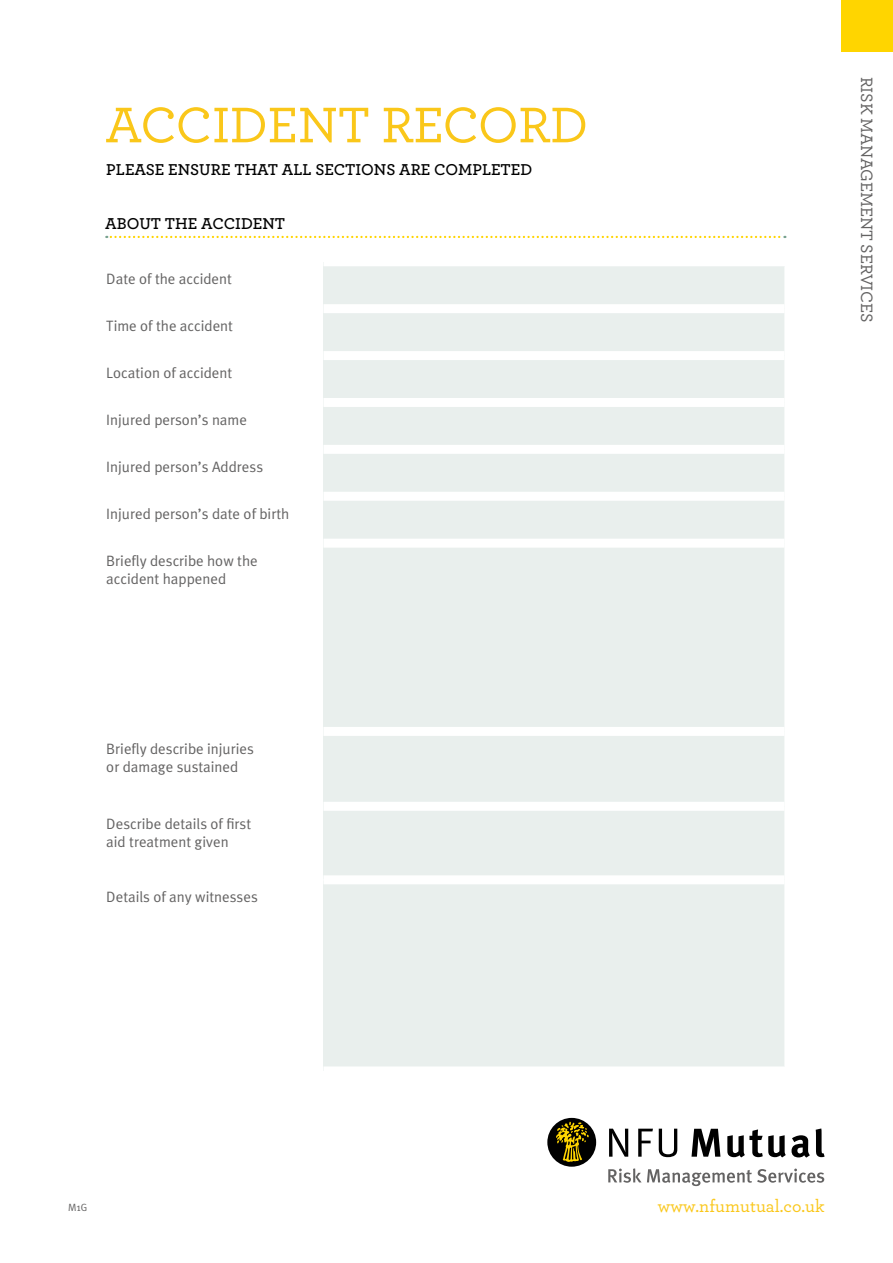
<style>
.page{position:relative;width:893px;height:1263px;background:#fff}
.page>*{position:absolute;margin:0;border:0;box-sizing:border-box;transform-origin:0 0}
.t1{font:500 52.5px "Archer";letter-spacing:-.01em;color:#fac71a}
.t2{font:500 18px "Archer";color:#fac71a}
.t3{font:500 17.25px "Archer";letter-spacing:-.01em;color:#646363}
.t4{font:600 16.5px "Archer";color:#000}
.t5{font:15px/18px "Meta Plus Normal";color:#646363}
.t6{font:10.5px "Meta Plus Normal";color:#646363}
</style>
<div class="page">
<div style="left:547px;top:1118px;width:49px;height:49px;background:#000;border-radius:50%"></div>
<svg style="left:609px;top:1129px;width:19px;height:28px"></svg>
<svg style="left:638px;top:1129px;width:15px;height:28px"></svg>
<svg style="left:659px;top:1129px;width:18px;height:28px"></svg>
<svg style="left:691px;top:1129px;width:29px;height:28px"></svg>
<svg style="left:727px;top:1129px;width:83px;height:28px"></svg>
<svg style="left:816px;top:1128px;width:9px;height:29px"></svg>
<svg style="left:556px;top:1121px;width:33px;height:41px"></svg>
<svg style="left:608px;top:1168px;width:216px;height:18px"></svg>
<div style="left:842px;top:0;width:51px;height:51px;background:#ffd500"></div>
<div style="left:323px;top:262px;width:462px;height:47px;background:#e9efed"></div>
<div style="left:323px;top:309px;width:462px;height:47px;background:#e9efed"></div>
<div style="left:323px;top:356px;width:462px;height:46px;background:#e9efed"></div>
<div style="left:323px;top:402px;width:462px;height:47px;background:#e9efed"></div>
<div style="left:323px;top:449px;width:462px;height:47px;background:#e9efed"></div>
<div style="left:323px;top:496px;width:462px;height:47px;background:#e9efed"></div>
<div style="left:323px;top:543px;width:462px;height:188px;background:#e9efed"></div>
<div style="left:323px;top:731px;width:462px;height:75px;background:#e9efed"></div>
<div style="left:323px;top:806px;width:462px;height:74px;background:#e9efed"></div>
<div style="left:323px;top:880px;width:462px;height:191px;background:#e9efed"></div>
<hr style="left:784px;top:266px;width:2px;height:43px;background:#fff">
<hr style="left:784px;top:309px;width:2px;height:47px;background:#fff">
<hr style="left:784px;top:356px;width:2px;height:46px;background:#fff">
<hr style="left:784px;top:402px;width:2px;height:47px;background:#fff">
<hr style="left:784px;top:449px;width:2px;height:47px;background:#fff">
<hr style="left:784px;top:496px;width:2px;height:47px;background:#fff">
<hr style="left:784px;top:543px;width:2px;height:188px;background:#fff">
<hr style="left:784px;top:731px;width:2px;height:75px;background:#fff">
<hr style="left:784px;top:806px;width:2px;height:74px;background:#fff">
<hr style="left:784px;top:880px;width:2px;height:186px;background:#fff">
<div style="left:323px;top:257px;width:463px;height:9px;background:#fff"></div>
<div style="left:323px;top:304px;width:461px;height:9px;background:#fff"></div>
<div style="left:323px;top:351px;width:461px;height:9px;background:#fff"></div>
<div style="left:323px;top:398px;width:461px;height:9px;background:#fff"></div>
<div style="left:323px;top:445px;width:461px;height:9px;background:#fff"></div>
<div style="left:323px;top:492px;width:461px;height:9px;background:#fff"></div>
<div style="left:323px;top:539px;width:461px;height:9px;background:#fff"></div>
<div style="left:323px;top:727px;width:461px;height:9px;background:#fff"></div>
<div style="left:323px;top:802px;width:461px;height:9px;background:#fff"></div>
<div style="left:323px;top:875px;width:461px;height:9px;background:#fff"></div>
<div style="left:323px;top:1066px;width:463px;height:9px;background:#fff"></div>
<svg style="left:106px;top:236px;width:679px;height:2px"></svg>
<p class="t1" style="left:105px;top:87px;width:485px">ACCIDENT RECORD</p>
<p class="t4" style="left:106px;top:157px;width:427px">PLEASE ENSURE THAT ALL SECTIONS ARE COMPLETED</p>
<p class="t4" style="left:105px;top:212px;width:182px">ABOUT THE ACCIDENT</p>
<p class="t5" style="left:106px;top:270px;width:127px">Date of the accident</p>
<p class="t5" style="left:106px;top:317px;width:128px">Time of the accident</p>
<p class="t5" style="left:106px;top:364px;width:128px">Location of accident</p>
<p class="t5" style="left:106px;top:411px;width:142px">Injured person s name</p>
<p class="t5" style="left:106px;top:457px;width:158px">Injured person s Address</p>
<p class="t5" style="left:106px;top:504px;width:185px">Injured person s date of birth</p>
<p class="t5" style="left:106px;top:551px;width:153px">Briefy describe how the accident happened</p>
<p class="t5" style="left:106px;top:739px;width:149px">Briefy describe injuries or damage sustained</p>
<p class="t5" style="left:106px;top:814px;width:146px">Describe details of frst aid treatment given</p>
<p class="t5" style="left:106px;top:888px;width:153px">Details of any witnesses</p>
<p class="t3" style="left:879px;top:77px;width:247px;rotate:90deg">RISK MANAGEMENT SERVICES</p>
<p class="t6" style="left:68px;top:1201px;width:21px">M1G</p>
<p class="t2" style="left:658px;top:1193px;width:168px">www.nfumutual.co.uk</p>
</div>
